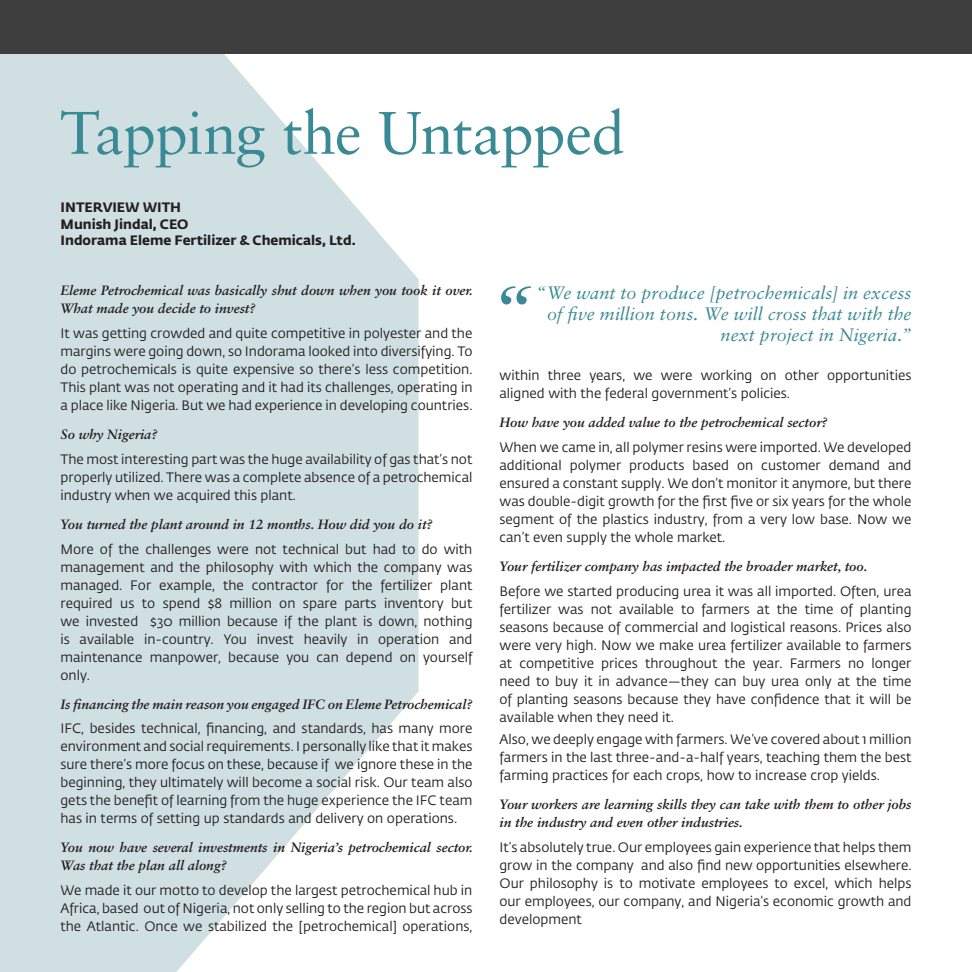
<style>
.page{position:relative;width:972px;height:972px;background:#fff}
.page>*{position:absolute;margin:0;border:0;box-sizing:border-box;transform-origin:0 0}
.t1{font:italic 78.15px "Sabon LT Std";color:#398a94}
.t2{font:60px "Sabon LT Std";letter-spacing:-.02em;color:#398a94}
.t3{font:italic 18px/21px "Sabon LT Std";color:#398a94;text-align:right}
.t4{font:13.5px/18px "Fedra Sans Std";color:#231f20;text-align:justify}
.t5{font:italic 700 13.5px/18px "Sabon LT Std";color:#231f20}
.t6{font:700 13.5px "Fedra Sans Std";color:#231f20}
</style>
<div class="page">
<svg style="left:0;top:54px;width:419px;height:918px;fill:#d0dfe2"></svg>
<div style="left:0;top:0;width:972px;height:54px;background:#3e3e3f"></div>
<p class="t2" style="left:60px;top:97px;width:566px">Tapping the Untapped</p>
<p class="t6" style="left:61px;top:199px;width:122px">INTERVIEW WITH</p>
<p class="t6" style="left:61px;top:215px;width:129px">Munish Jindal, CEO</p>
<p class="t6" style="left:61px;top:232px;width:297px">Indorama Eleme Fertilizer &amp; Chemicals, Ltd.</p>
<p class="t1" style="left:489px;top:268px;width:45px">“</p>
<p class="t3" style="left:536px;top:282px;width:377px">“We want to produce [petrochemicals] in excess of five million tons. We will cross that with the next project in Nigeria.”</p>
<p class="t5" style="left:60px;top:282px;width:414px">Eleme Petrochemical was basically shut down when you took it over.<br>What made you decide to invest?</p>
<p class="t4" style="left:60px;top:325px;width:414px">It was getting crowded and quite competitive in polyester and the margins were going down, so Indorama looked into diversifying. To do petrochemicals is quite expensive so there’s less competition.<br>This plant was not operating and it had its challenges, operating in a place like Nigeria. But we had experience in developing countries.</p>
<p class="t5" style="left:60px;top:425px;width:99px">So why Nigeria?</p>
<p class="t4" style="left:60px;top:450px;width:413px">The most interesting part was the huge availability of gas that’s not properly utilized. There was a complete absence of a petrochemical industry when we acquired this plant.</p>
<p class="t5" style="left:60px;top:515px;width:374px">You turned the plant around in 12 months. How did you do it?</p>
<p class="t4" style="left:60px;top:540px;width:414px">More of the challenges were not technical but had to do with management and the philosophy with which the company was managed. For example, the contractor for the fertilizer plant required us to spend $8 million on spare parts inventory but we invested $30 million because if the plant is down, nothing is available in-country. You invest heavily in operation and maintenance manpower, because you can depend on yourself only.</p>
<p class="t5" style="left:60px;top:695px;width:414px">Is financing the main reason you engaged IFC on Eleme Petrochemical?</p>
<p class="t4" style="left:60px;top:720px;width:414px">IFC, besides technical, financing, and standards, has many more environment and social requirements. I personally like that it makes sure there’s more focus on these, because if we ignore these in the beginning, they ultimately will become a social risk. Our team also gets the benefit of learning from the huge experience the IFC team has in terms of setting up standards and delivery on operations.</p>
<p class="t5" style="left:60px;top:839px;width:414px">You now have several investments in Nigeria’s petrochemical sector.<br>Was that the plan all along?</p>
<p class="t4" style="left:60px;top:882px;width:414px">We made it our motto to develop the largest petrochemical hub in Africa, based out of Nigeria, not only selling to the region but across the Atlantic. Once we stabilized the [petrochemical] operations,</p>
<p class="t4" style="left:500px;top:367px;width:414px">within three years, we were working on other opportunities aligned with the federal government’s policies.</p>
<p class="t5" style="left:500px;top:413px;width:330px">How have you added value to the petrochemical sector?</p>
<p class="t4" style="left:500px;top:438px;width:414px">When we came in, all polymer resins were imported. We developed additional polymer products based on customer demand and ensured a constant supply. We don’t monitor it anymore, but there was double-digit growth for the first five or six years for the whole segment of the plastics industry, from a very low base. Now we can’t even supply the whole market.</p>
<p class="t5" style="left:500px;top:557px;width:369px">Your fertilizer company has impacted the broader market, too.</p>
<p class="t4" style="left:500px;top:582px;width:414px">Before we started producing urea it was all imported. Often, urea fertilizer was not available to farmers at the time of planting seasons because of commercial and logistical reasons. Prices also were very high. Now we make urea fertilizer available to farmers at competitive prices throughout the year. Farmers no longer need to buy it in advance—they can buy urea only at the time of planting seasons because they have confidence that it will be available when they need it.</p>
<p class="t4" style="left:500px;top:730px;width:414px">Also, we deeply engage with farmers. We’ve covered about 1 million farmers in the last three-and-a-half years, teaching them the best farming practices for each crops, how to increase crop yields.</p>
<p class="t5" style="left:500px;top:795px;width:414px">Your workers are learning skills they can take with them to other jobs in the industry and even other industries.</p>
<p class="t4" style="left:500px;top:838px;width:414px">It’s absolutely true. Our employees gain experience that helps them grow in the company and also find new opportunities elsewhere.<br>Our philosophy is to motivate employees to excel, which helps our employees, our company, and Nigeria’s economic growth and development</p>
</div>
